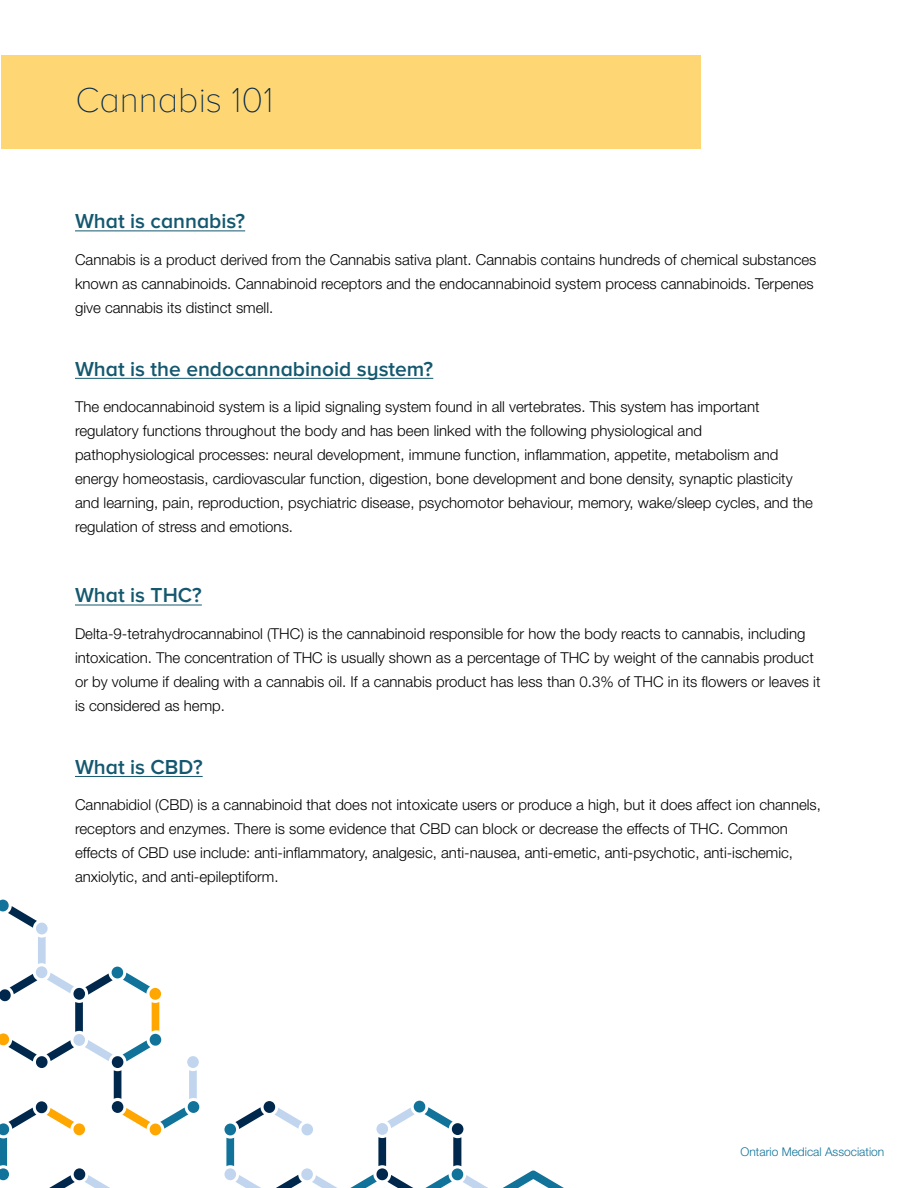
<style>
.page{position:relative;width:918px;height:1188px;background:#fff}
.page>*{position:absolute;margin:0;border:0;box-sizing:border-box;transform-origin:0 0}
.t1{font:100 36px "Proxima Nova A";color:#00284c}
.t2{font:600 21px "Proxima Nova A";color:#14586f}
.t3{font:300 15px/24px "Helvetica Neue LT Std";color:#000}
.t4{font:300 12px "Helvetica Neue LT Std";color:#11739a}
</style>
<div class="page">
<div style="left:1px;top:56px;width:700px;height:93px;background:#ffd674"></div>
<hr style="left:75px;top:231px;width:170px;height:1px;background:#14586f">
<hr style="left:75px;top:378px;width:358px;height:1px;background:#14586f">
<hr style="left:75px;top:605px;width:127px;height:1px;background:#14586f">
<hr style="left:75px;top:776px;width:128px;height:1px;background:#14586f">
<svg style="left:503px;top:1171px;width:61px;height:17px"></svg>
<svg style="left:350px;top:1101px;width:138px;height:87px"></svg>
<svg style="left:224px;top:1101px;width:113px;height:87px"></svg>
<svg style="left:0;top:900px;width:199px;height:288px"></svg>
<p class="t1" style="left:76px;top:81px;width:199px">Cannabis 101</p>
<p class="t2" style="left:75px;top:209px;width:172px">What is cannabis?</p>
<p class="t3" style="left:75px;top:247px;width:743px">Cannabis is a product derived from the Cannabis sativa plant. Cannabis contains hundreds of chemical substances known as cannabinoids. Cannabinoid receptors and the endocannabinoid system process cannabinoids. Terpenes give cannabis its distinct smell.</p>
<p class="t2" style="left:75px;top:357px;width:360px">What is the endocannabinoid system?</p>
<p class="t3" style="left:75px;top:394px;width:739px">The endocannabinoid system is a lipid signaling system found in all vertebrates. This system has important regulatory functions throughout the body and has been linked with the following physiological and pathophysiological processes: neural development, immune function, inflammation, appetite, metabolism and energy homeostasis, cardiovascular function, digestion, bone development and bone density, synaptic plasticity and learning, pain, reproduction, psychiatric disease, psychomotor behaviour, memory, wake/sleep cycles, and the regulation of stress and emotions.</p>
<p class="t2" style="left:75px;top:583px;width:128px">What is THC?</p>
<p class="t3" style="left:75px;top:621px;width:747px">Delta-9-tetrahydrocannabinol (THC) is the cannabinoid responsible for how the body reacts to cannabis, including intoxication. The concentration of THC is usually shown as a percentage of THC by weight of the cannabis product or by volume if dealing with a cannabis oil. If a cannabis product has less than 0.3% of THC in its flowers or leaves it is considered as hemp.</p>
<p class="t2" style="left:75px;top:755px;width:129px">What is CBD?</p>
<p class="t3" style="left:75px;top:793px;width:748px">Cannabidiol (CBD) is a cannabinoid that does not intoxicate users or produce a high, but it does affect ion channels, receptors and enzymes. There is some evidence that CBD can block or decrease the effects of THC. Common effects of CBD use include: anti-inflammatory, analgesic, anti-nausea, anti-emetic, anti-psychotic, anti-ischemic, anxiolytic, and anti-epileptiform.</p>
<p class="t4" style="left:741px;top:1144px;width:145px">Ontario Medical Association</p>
</div>
